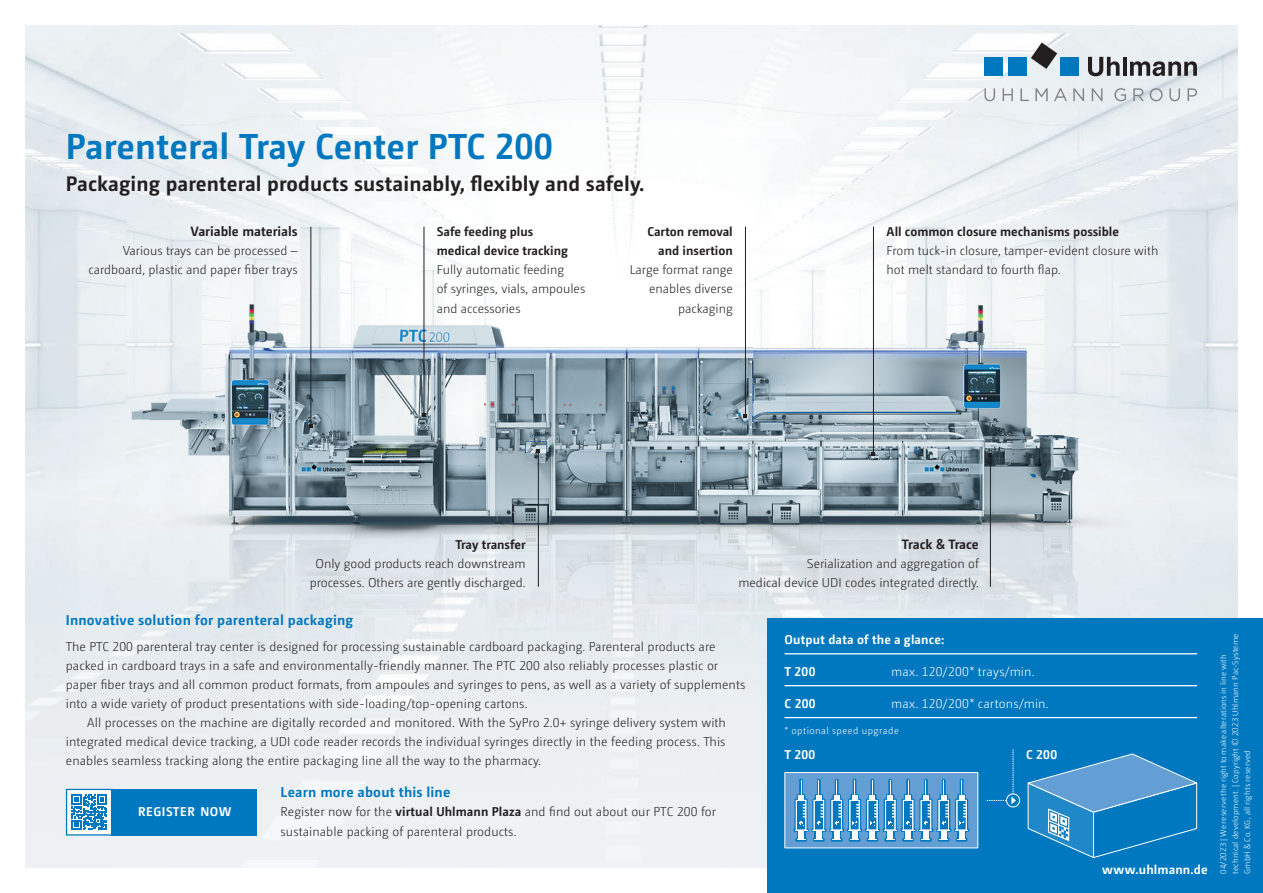
<style>
.page{position:relative;width:1263px;height:893px;background:#fff}
.page>*{position:absolute;margin:0;border:0;box-sizing:border-box;transform-origin:0 0}
.t1{font:700 36px "Camingo Dos Pro";letter-spacing:.005em;color:#0078c0}
.t2{font:700 21px "Camingo Dos Pro";letter-spacing:.005em;color:#231f20}
.t3{font:700 14.25px "Camingo Dos Pro";letter-spacing:.015em;color:#0078c0}
.t4{font:700 13.5px "Camingo Dos Pro";color:#231f20}
.t5{font:300 12.75px/19.2px "Camingo Dos Pro";letter-spacing:.005em;color:#231f20}
.t6{font:700 12.75px/19.2px "Camingo Dos Pro";color:#231f20}
.t7{font:700 12.75px "Camingo Dos Pro";letter-spacing:.015em;color:#fff}
.t8{font:300 12.75px "Camingo Dos Pro";letter-spacing:.015em;color:#fff}
.t9{font:700 12.75px "Camingo Dos Pro";letter-spacing:.045em;color:#fff}
.t10{font:300 9.75px "Camingo Dos Pro";letter-spacing:.05em;color:#fff}
.t11{font:300 8.25px/12px "Camingo Dos Pro";letter-spacing:.02em;color:#fff}
.s1{font-weight:700}
</style>
<div class="page">
<img style="left:26px;top:26px;width:1211px;height:841px">
<img style="left:94px;top:282px;width:1050px;height:445px">
<hr style="left:423px;top:227px;width:1px;height:188px;background:#231f20">
<svg style="left:422px;top:413px;width:4px;height:4px"></svg>
<hr style="left:538px;top:451px;width:1px;height:136px;background:#231f20">
<hr style="left:990px;top:455px;width:1px;height:132px;background:#231f20">
<hr style="left:873px;top:227px;width:1px;height:227px;background:#231f20">
<div style="left:767px;top:619px;width:496px;height:274px;background:#0078c0"></div>
<hr style="left:784px;top:653px;width:413px;height:1px;background:#fff">
<hr style="left:784px;top:685px;width:413px;height:1px;background:#fff">
<hr style="left:784px;top:717px;width:413px;height:1px;background:#fff">
<svg style="left:1031px;top:43px;width:26px;height:26px"></svg>
<div style="left:984px;top:57px;width:19px;height:19px;background:#0078c0"></div>
<div style="left:1008px;top:57px;width:19px;height:19px;background:#0078c0"></div>
<div style="left:1059px;top:57px;width:19px;height:19px;background:#0078c0"></div>
<svg style="left:1088px;top:57px;width:31px;height:19px"></svg>
<hr style="left:1123px;top:57px;width:3px;height:19px;background:#231f20">
<svg style="left:1130px;top:61px;width:67px;height:15px"></svg>
<svg style="left:984px;top:88px;width:213px;height:13px;background:#d2d7db"></svg>
<div style="left:784px;top:772px;width:194px;height:76px;background:#639ed5;border:1px solid #fff"></div>
<svg style="left:794px;top:799px;width:14px;height:33px"></svg>
<div style="left:812px;top:799px;width:13px;height:33px;background:#2485c7"></div>
<div style="left:884px;top:799px;width:13px;height:33px;background:#127fc3"></div>
<svg style="left:901px;top:799px;width:14px;height:33px"></svg>
<div style="left:919px;top:799px;width:13px;height:33px;background:#2787c8"></div>
<svg style="left:793px;top:828px;width:16px;height:4px"></svg>
<svg style="left:811px;top:828px;width:15px;height:4px"></svg>
<svg style="left:883px;top:828px;width:15px;height:4px"></svg>
<svg style="left:900px;top:828px;width:16px;height:4px"></svg>
<svg style="left:918px;top:828px;width:15px;height:4px"></svg>
<div style="left:797px;top:830px;width:8px;height:9px;background:#0078c0"></div>
<div style="left:815px;top:830px;width:8px;height:9px;background:#0078c0"></div>
<svg style="left:832px;top:831px;width:9px;height:7px"></svg>
<svg style="left:850px;top:831px;width:9px;height:7px"></svg>
<svg style="left:868px;top:831px;width:9px;height:7px"></svg>
<div style="left:886px;top:830px;width:8px;height:9px;background:#0078c0"></div>
<div style="left:904px;top:830px;width:8px;height:9px;background:#0078c0"></div>
<div style="left:922px;top:830px;width:8px;height:9px;background:#0078c0"></div>
<svg style="left:939px;top:831px;width:9px;height:7px"></svg>
<svg style="left:957px;top:831px;width:9px;height:7px"></svg>
<svg style="left:795px;top:838px;width:12px;height:4px"></svg>
<svg style="left:813px;top:838px;width:12px;height:4px"></svg>
<svg style="left:831px;top:838px;width:12px;height:4px"></svg>
<svg style="left:849px;top:838px;width:11px;height:4px"></svg>
<svg style="left:866px;top:838px;width:12px;height:4px"></svg>
<svg style="left:884px;top:838px;width:12px;height:4px"></svg>
<svg style="left:902px;top:838px;width:12px;height:4px"></svg>
<svg style="left:920px;top:838px;width:12px;height:4px"></svg>
<svg style="left:938px;top:838px;width:12px;height:4px"></svg>
<svg style="left:956px;top:838px;width:11px;height:4px"></svg>
<hr style="left:853px;top:779px;width:3px;height:16px;background:#0078c0">
<hr style="left:960px;top:779px;width:3px;height:16px;background:#0078c0">
<div style="left:798px;top:830px;width:6px;height:9px;background:#fff"></div>
<svg style="left:795px;top:780px;width:12px;height:51px"></svg>
<div style="left:816px;top:830px;width:6px;height:9px;background:#fff"></div>
<div style="left:834px;top:830px;width:5px;height:9px;background:#fff"></div>
<div style="left:852px;top:830px;width:5px;height:9px;background:#fff"></div>
<div style="left:870px;top:830px;width:5px;height:9px;background:#fff"></div>
<div style="left:887px;top:830px;width:6px;height:9px;background:#fff"></div>
<svg style="left:813px;top:780px;width:83px;height:51px"></svg>
<div style="left:905px;top:830px;width:6px;height:9px;background:#fff"></div>
<svg style="left:902px;top:780px;width:12px;height:51px"></svg>
<div style="left:923px;top:830px;width:6px;height:9px;background:#fff"></div>
<div style="left:941px;top:830px;width:5px;height:9px;background:#fff"></div>
<div style="left:959px;top:830px;width:5px;height:9px;background:#fff"></div>
<svg style="left:920px;top:780px;width:48px;height:51px"></svg>
<div style="left:1006px;top:794px;width:14px;height:13px;border:1px solid #fff;border-radius:50%"></div>
<svg style="left:1027px;top:753px;width:171px;height:105px"></svg>
<svg style="left:987px;top:749px;width:29px;height:55px"></svg>
<div style="left:67px;top:789px;width:45px;height:46px;background:#fff"></div>
<svg style="left:72px;top:794px;width:35px;height:36px"></svg>
<div style="left:66px;top:789px;width:47px;height:47px;border:1px solid #0078c0"></div>
<div style="left:111px;top:789px;width:146px;height:47px;background:#0078c0"></div>
<hr style="left:310px;top:227px;width:1px;height:199px;background:#231f20">
<hr style="left:745px;top:227px;width:1px;height:189px;background:#231f20">
<h1 class="t1" style="left:66px;top:125px;width:488px">Parenteral Tray Center PTC 200</h1>
<h2 class="t2" style="left:66px;top:171px;width:580px">Packaging parenteral products sustainably, flexibly and safely.</h2>
<p class="t4" style="left:191px;top:223px;width:109px">Variable materials</p>
<p class="t5" style="left:88px;top:241px;width:211px;text-align:right">Various trays can be processed – cardboard, plastic and paper fiber trays</p>
<p class="t6" style="left:437px;top:222px;width:133px">Safe feeding plus medical device tracking</p>
<p class="t5" style="left:437px;top:260px;width:150px">Fully automatic feeding<br>of syringes, vials, ampoules and accessories</p>
<p class="t6" style="left:647px;top:222px;width:87px;text-align:right">Carton removal and insertion</p>
<p class="t5" style="left:630px;top:260px;width:105px;text-align:right">Large format range enables diverse packaging</p>
<p class="t6" style="left:887px;top:222px;width:234px">All common closure mechanisms possible</p>
<p class="t5" style="left:887px;top:241px;width:273px">From tuck-in closure, tamper-evident closure with hot melt standard to fourth flap.</p>
<p class="t6" style="left:455px;top:534px;width:72px">Tray transfer</p>
<p class="t5" style="left:310px;top:554px;width:217px;text-align:center">Only good products reach downstream processes. Others are gently discharged.</p>
<p class="t4" style="left:902px;top:536px;width:78px">Track &amp; Trace</p>
<p class="t5" style="left:738px;top:554px;width:242px;text-align:right">Serialization and aggregation of<br>medical device UDI codes integrated directly.</p>
<p class="t3" style="left:66px;top:611px;width:289px">Innovative solution for parenteral packaging</p>
<p class="t5" style="left:66px;top:637px;width:651px">The PTC 200 parenteral tray center is designed for processing sustainable cardboard packaging. Parenteral products are</p>
<p class="t5" style="left:66px;top:656px;width:654px">packed in cardboard trays in a safe and environmentally-friendly manner. The PTC 200 also reliably processes plastic or</p>
<p class="t5" style="left:66px;top:675px;width:681px">paper fiber trays and all common product formats, from ampoules and syringes to pens, as well as a variety of supplements</p>
<p class="t5" style="left:66px;top:694px;width:463px">into a wide variety of product presentations with side-loading/top-opening cartons.</p>
<p class="t5" style="left:87px;top:713px;width:640px">All processes on the machine are digitally recorded and monitored. With the SyPro 2.0+ syringe delivery system with</p>
<p class="t5" style="left:66px;top:732px;width:661px">integrated medical device tracking, a UDI code reader records the individual syringes directly in the feeding process. This</p>
<p class="t5" style="left:66px;top:751px;width:477px">enables seamless tracking along the entire packaging line all the way to the pharmacy.</p>
<p class="t9" style="left:138px;top:804px;width:95px">REGISTER NOW</p>
<p class="t3" style="left:281px;top:784px;width:171px">Learn more about this line</p>
<p class="t5" style="left:281px;top:802px;width:437px">Register now for the <span class="s1">virtual Uhlmann Plaza</span> and find out about our PTC 200 for sustainable packing of parenteral products.</p>
<p class="t7" style="left:784px;top:632px;width:161px">Output data of the a glance:</p>
<p class="t11" style="left:1217px;top:874px;width:241px;rotate:-90deg">04/2023 | We reserve the right to make alterations in line with technical development. | Copyright © 2023 Uhlmann Pac-Systeme<br>GmbH &amp; Co. KG, all rights reserved</p>
<p class="t7" style="left:784px;top:664px;width:32px">T 200</p>
<p class="t8" style="left:891px;top:664px;width:145px">max. 120/200* trays/min.</p>
<p class="t7" style="left:784px;top:696px;width:33px">C 200</p>
<p class="t8" style="left:891px;top:696px;width:159px">max. 120/200* cartons/min.</p>
<p class="t10" style="left:784px;top:724px;width:116px">* optional speed upgrade</p>
<p class="t7" style="left:784px;top:747px;width:32px">T 200</p>
<p class="t7" style="left:1026px;top:747px;width:33px">C 200</p>
<p class="t7" style="left:1102px;top:862px;width:107px">www.uhlmann.de</p>
</div>
